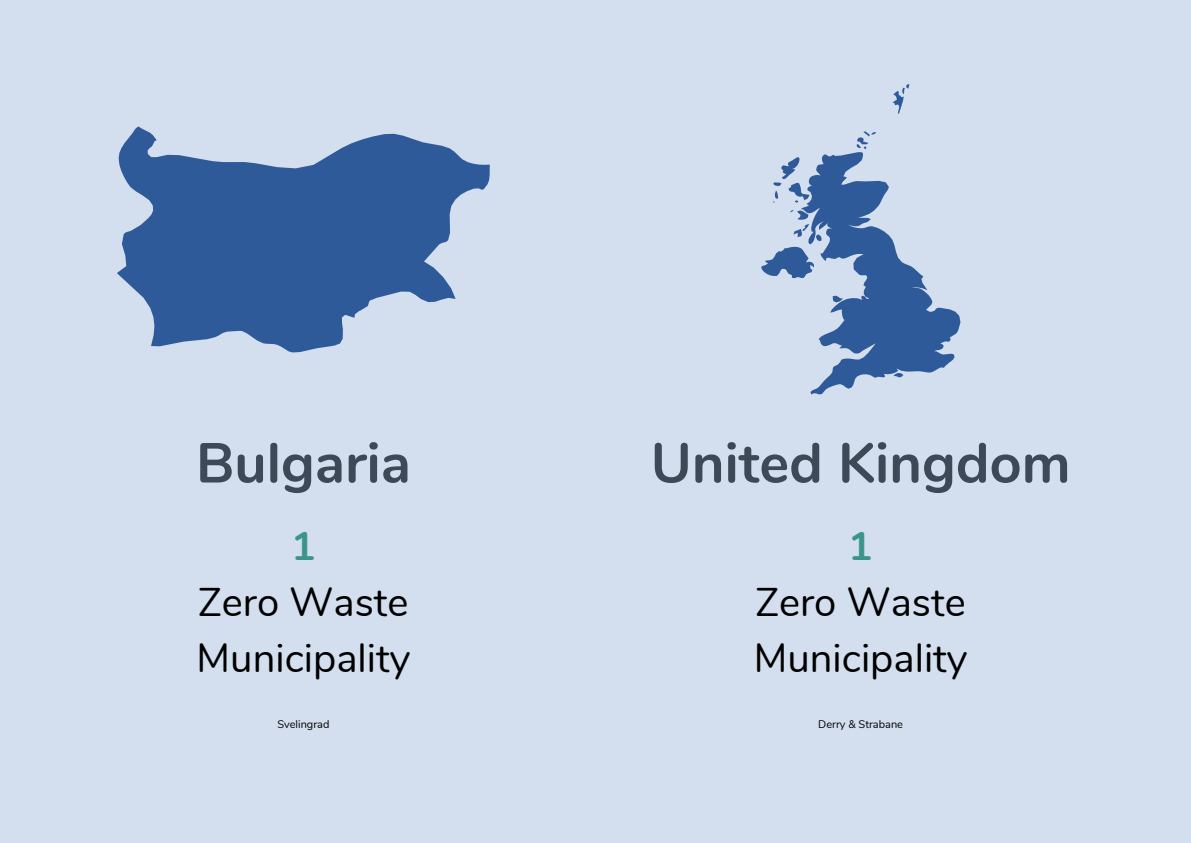
<style>
.page{position:relative;width:1191px;height:843px;background:#fff}
.page>*{position:absolute;margin:0;border:0;box-sizing:border-box;transform-origin:0 0}
.t1{font:700 56px "Nunito";color:#3e4958}
.t2{font:40px/55.5px "Nunito";color:#000}
.t3{font:700 40px "Nunito";color:#3c958a}
.t4{font:11px "Nunito";color:#000}
</style>
<div class="page">
<div style="left:0;top:0;width:1190px;height:842px;background:#d3dfee"></div>
<svg style="left:761px;top:84px;width:199px;height:310px"></svg>
<svg style="left:117px;top:126px;width:372px;height:226px;fill:#2f5a9a"></svg>
<p class="t1" style="left:196px;top:425px;width:216px">Bulgaria</p>
<p class="t3" style="left:291px;top:520px;width:25px">1</p>
<p class="t2" style="left:197px;top:575px;width:215px">Zero Waste<br>Municipality</p>
<p class="t4" style="left:277px;top:716px;width:54px">Svelingrad</p>
<p class="t1" style="left:650px;top:425px;width:421px">United Kingdom</p>
<p class="t3" style="left:848px;top:520px;width:25px">1</p>
<p class="t2" style="left:753px;top:575px;width:215px">Zero Waste<br>Municipality</p>
<p class="t4" style="left:818px;top:716px;width:86px">Derry &amp; Strabane</p>
</div>
